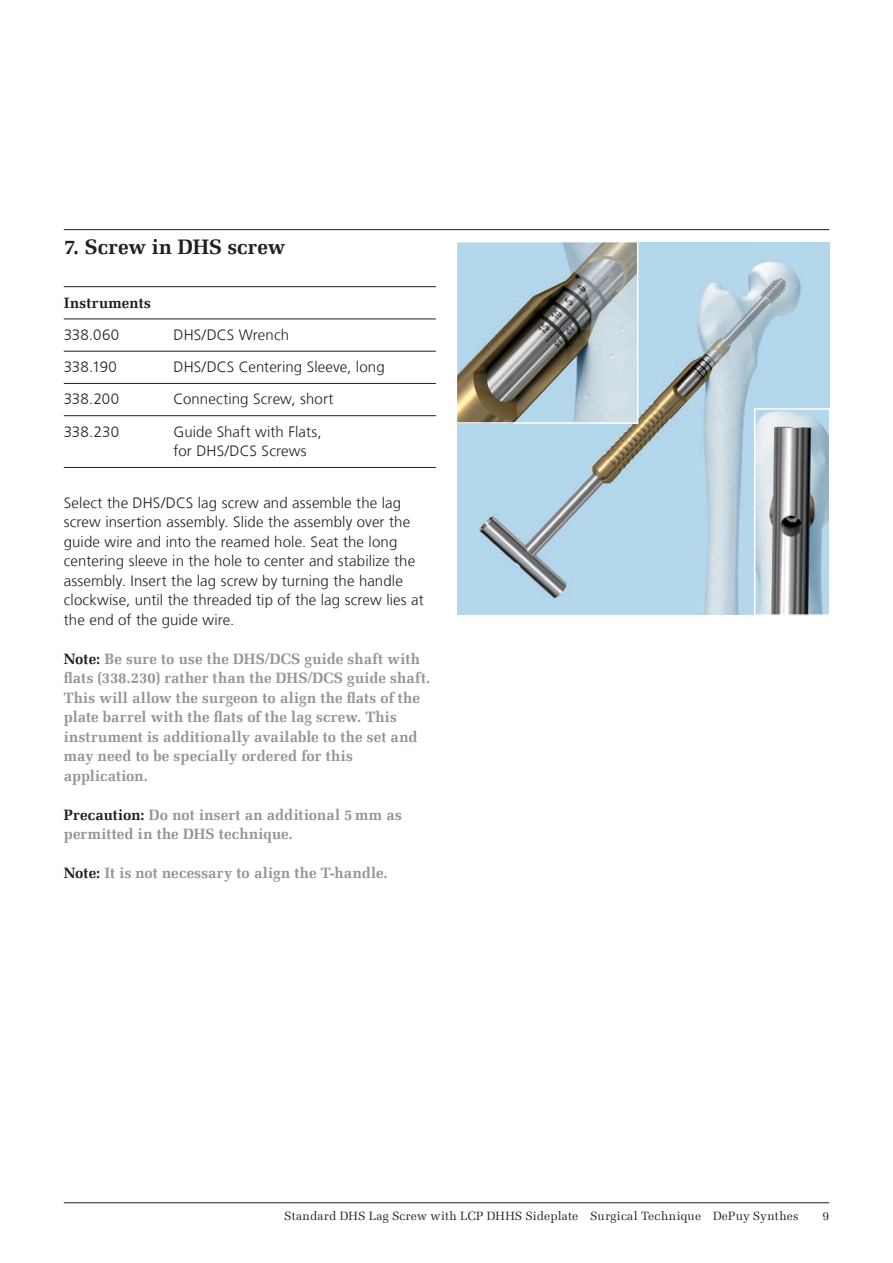
<style>
.page{position:relative;width:893px;height:1263px;background:#fff}
.page>*{position:absolute;margin:0;border:0;box-sizing:border-box;transform-origin:0 0}
._04_Step_number{font:700 21px "Melior Com";letter-spacing:.005em;color:#231f20}
._11_EN_Call_out{font:700 15px/19.5px "Melior Com";letter-spacing:.01em;color:#929696}
._07_EN_Body_Copy{font:300 15px/19.5px "Frutiger LT Com";letter-spacing:.01em;color:#231f20}
._09_Instrument_rule{font:300 15px/19.5px "Frutiger LT Com";letter-spacing:.01em;color:#231f20}
._09_Instrument_rule-2{font:700 15px "Melior Com";letter-spacing:.025em;color:#231f20}
.t1{font:12px "Melior Com";letter-spacing:.02em;color:#231f20}
.s1{color:#231f20}
</style>
<div class="page">
<hr style="left:64px;top:229px;width:765px;height:1px;background:#231f20">
<hr style="left:64px;top:1202px;width:765px;height:1px;background:#231f20">
<img style="left:457px;top:242px;width:372px;height:372px">
<img style="left:459px;top:244px;width:176px;height:177px">
<div style="left:456px;top:241px;width:182px;height:183px;border:2px solid #fff"></div>
<img style="left:757px;top:411px;width:70px;height:202px">
<div style="left:754px;top:408px;width:76px;height:208px;border:2px solid #fff"></div>
<hr style="left:64px;top:286px;width:372px;height:1px;background:#231f20">
<hr style="left:64px;top:319px;width:372px;height:1px;background:#231f20">
<hr style="left:64px;top:351px;width:372px;height:1px;background:#231f20">
<hr style="left:64px;top:383px;width:372px;height:1px;background:#231f20">
<hr style="left:64px;top:415px;width:372px;height:1px;background:#231f20">
<hr style="left:64px;top:467px;width:372px;height:1px;background:#231f20">
<p class="_04_Step_number" style="left:64px;top:234px;width:223px">7. Screw in DHS screw</p>
<p class="_09_Instrument_rule-2" style="left:64px;top:293px;width:88px">Instruments</p>
<p class="_09_Instrument_rule" style="left:64px;top:325px;width:57px">338.060</p>
<p class="_09_Instrument_rule" style="left:173px;top:325px;width:117px">DHS/DCS Wrench</p>
<p class="_09_Instrument_rule" style="left:64px;top:357px;width:55px">338.190</p>
<p class="_09_Instrument_rule" style="left:173px;top:357px;width:213px">DHS/DCS Centering Sleeve, long</p>
<p class="_09_Instrument_rule" style="left:64px;top:390px;width:57px">338.200</p>
<p class="_09_Instrument_rule" style="left:173px;top:390px;width:162px">Connecting Screw, short</p>
<p class="_09_Instrument_rule" style="left:64px;top:422px;width:57px">338.230</p>
<p class="_09_Instrument_rule" style="left:173px;top:422px;width:150px">Guide Shaft with Flats, for DHS/DCS Screws</p>
<p class="_07_EN_Body_Copy" style="left:64px;top:493px;width:362px">Select the DHS/DCS lag screw and assemble the lag screw insertion assembly. Slide the assembly over the guide wire and into the reamed hole. Seat the long centering sleeve in the hole to center and stabilize the assembly. Insert the lag screw by turning the handle clockwise, until the threaded tip of the lag screw lies at the end of the guide wire.</p>
<p class="_11_EN_Call_out" style="left:64px;top:649px;width:368px"><span class="s1">Note:</span> Be sure to use the DHS/DCS guide shaft with flats (338.230) rather than the DHS/DCS guide shaft.<br>This will allow the surgeon to align the flats of the plate barrel with the flats of the lag screw. This instrument is additionally available to the set and may need to be specially ordered for this application.</p>
<p class="_11_EN_Call_out" style="left:64px;top:805px;width:339px"><span class="s1">Precaution:</span> Do not insert an additional 5 mm as permitted in the DHS technique.</p>
<p class="_11_EN_Call_out" style="left:64px;top:863px;width:325px"><span class="s1">Note:</span> It is not necessary to align the T-handle.</p>
<p class="t1" style="left:284px;top:1209px;width:516px">Standard DHS Lag Screw with LCP DHHS Sideplate Surgical Technique DePuy Synthes</p>
<p class="t1" style="left:822px;top:1209px;width:8px">9</p>
</div>
